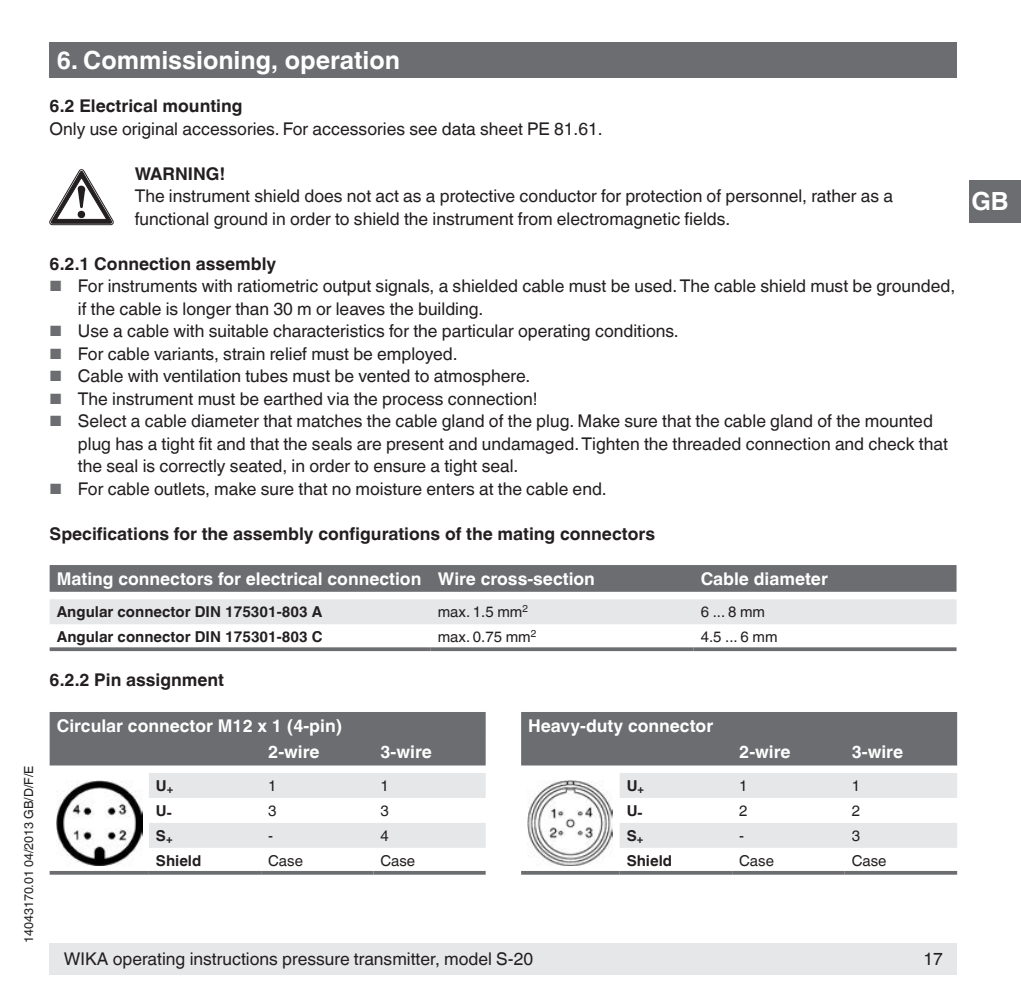
<style>
.page{position:relative;width:1021px;height:1007px;background:#fff}
.page>*{position:absolute;margin:0;border:0;box-sizing:border-box;transform-origin:0 0}
.t1{font:700 25px "Helvetica World";color:#fff}
.t2{font:17.5px/22.5px "Helvetica World";color:#231f20}
.t3{font:700 17.5px/26.8px "Helvetica World";color:#fff}
.t4{font:700 17.5px "Helvetica World";color:#231f20}
.t5{font:700 15px "Helvetica World";color:#231f20}
.t6{font:15px "Helvetica World";color:#231f20}
.t7{font:12.5px "Helvetica World";color:#231f20}
.s1{font-size:14.75px;color:#6c6d70}
</style>
<div class="page">
<div style="left:50px;top:943px;width:907px;height:31px;background:#e6e7e9"></div>
<div style="left:50px;top:43px;width:907px;height:35px;background:#6c6d70"></div>
<div style="left:969px;top:180px;width:51px;height:42px;background:#6c6d70"></div>
<div style="left:50px;top:565px;width:906px;height:26px;background:#6c6d70"></div>
<div style="left:50px;top:599px;width:906px;height:25px;background:#e6e7e9"></div>
<svg style="left:50px;top:647px;width:381px;height:4px;background:#78797c"></svg>
<svg style="left:431px;top:647px;width:262px;height:4px"></svg>
<svg style="left:693px;top:647px;width:263px;height:4px"></svg>
<div style="left:521px;top:712px;width:436px;height:53px;background:#6c6d70"></div>
<svg style="left:620px;top:773px;width:337px;height:74px"></svg>
<svg style="left:521px;top:871px;width:98px;height:3px"></svg>
<svg style="left:619px;top:871px;width:113px;height:3px"></svg>
<svg style="left:732px;top:871px;width:112px;height:3px"></svg>
<svg style="left:844px;top:871px;width:113px;height:3px"></svg>
<img style="left:528px;top:780px;width:85px;height:85px">
<div style="left:50px;top:712px;width:435px;height:53px;background:#6c6d70"></div>
<svg style="left:149px;top:773px;width:336px;height:74px"></svg>
<svg style="left:50px;top:871px;width:99px;height:3px"></svg>
<svg style="left:149px;top:871px;width:112px;height:3px"></svg>
<svg style="left:261px;top:871px;width:112px;height:3px"></svg>
<svg style="left:373px;top:871px;width:112px;height:3px"></svg>
<img style="left:57px;top:780px;width:86px;height:85px">
<svg style="left:50px;top:169px;width:63px;height:56px"></svg>
<p class="t7" style="left:22px;top:943px;width:179px;rotate:-90deg">14043170.01 04/2013 GB/D/F/E</p>
<h1 class="t1" style="left:57px;top:46px;width:345px">6. Commissioning, operation</h1>
<p class="t4" style="left:50px;top:96px;width:194px">6.2 Electrical mounting</p>
<p class="t2" style="left:50px;top:117px;width:554px">Only use original accessories. For accessories see data sheet PE 81.61.</p>
<p class="t4" style="left:135px;top:163px;width:92px">WARNING!</p>
<p class="t2" style="left:135px;top:185px;width:759px">The instrument shield does not act as a protective conductor for protection of personnel, rather as a functional ground in order to shield the instrument from electromagnetic fields.</p>
<p class="t4" style="left:50px;top:253px;width:228px">6.2.1 Connection assembly</p>
<p class="t2" style="left:78px;top:275px;width:878px;text-indent:-28px"><span class="s1">■</span> For instruments with ratiometric output signals, a shielded cable must be used. The cable shield must be grounded, if the cable is longer than 30 m or leaves the building.</p>
<p class="t2" style="left:50px;top:320px;width:630px"><span class="s1">■</span> Use a cable with suitable characteristics for the particular operating conditions.</p>
<p class="t2" style="left:50px;top:342px;width:409px"><span class="s1">■</span> For cable variants, strain relief must be employed.</p>
<p class="t2" style="left:50px;top:365px;width:482px"><span class="s1">■</span> Cable with ventilation tubes must be vented to atmosphere.</p>
<p class="t2" style="left:50px;top:387px;width:489px"><span class="s1">■</span> The instrument must be earthed via the process connection!</p>
<p class="t2" style="left:78px;top:410px;width:871px;text-indent:-28px"><span class="s1">■</span> Select a cable diameter that matches the cable gland of the plug. Make sure that the cable gland of the mounted plug has a tight fit and that the seals are present and undamaged. Tighten the threaded connection and check that the seal is correctly seated, in order to ensure a tight seal.</p>
<p class="t2" style="left:50px;top:477px;width:558px"><span class="s1">■</span> For cable outlets, make sure that no moisture enters at the cable end.</p>
<p class="t4" style="left:50px;top:523px;width:607px">Specifications for the assembly configurations of the mating connectors</p>
<p class="t3" style="left:57px;top:565px;width:539px">Mating connectors for electrical connection Wire cross-section</p>
<p class="t3" style="left:700px;top:565px;width:129px">Cable diameter</p>
<p class="t5" style="left:57px;top:603px;width:267px">Angular connector DIN 175301-803 A</p>
<p class="t6" style="left:438px;top:603px;width:92px">max. 1.5 mm<sup>2</sup></p>
<p class="t6" style="left:700px;top:603px;width:66px">6 ... 8 mm</p>
<p class="t5" style="left:57px;top:628px;width:267px">Angular connector DIN 175301-803 C</p>
<p class="t6" style="left:438px;top:628px;width:100px">max. 0.75 mm<sup>2</sup></p>
<p class="t6" style="left:700px;top:628px;width:78px">4.5 ... 6 mm</p>
<p class="t4" style="left:50px;top:669px;width:176px">6.2.2 Pin assignment</p>
<p class="t3" style="left:528px;top:712px;width:186px">Heavy-duty connector</p>
<p class="t3" style="left:739px;top:738px;width:53px">2-wire</p>
<p class="t3" style="left:851px;top:738px;width:53px">3-wire</p>
<p class="t5" style="left:626px;top:776px;width:19px">U<sub>+</sub></p>
<p class="t6" style="left:739px;top:776px;width:10px">1</p>
<p class="t6" style="left:851px;top:776px;width:10px">1</p>
<p class="t5" style="left:626px;top:803px;width:17px">U-</p>
<p class="t6" style="left:739px;top:801px;width:10px">2</p>
<p class="t6" style="left:851px;top:801px;width:10px">2</p>
<p class="t5" style="left:626px;top:826px;width:18px">S<sub>+</sub></p>
<p class="t6" style="left:739px;top:826px;width:6px">-</p>
<p class="t6" style="left:851px;top:826px;width:10px">3</p>
<p class="t5" style="left:626px;top:851px;width:47px">Shield</p>
<p class="t6" style="left:739px;top:851px;width:36px">Case</p>
<p class="t6" style="left:851px;top:851px;width:36px">Case</p>
<p class="t3" style="left:268px;top:712px;width:75px;text-indent:-211px">Circular connector M12 x 1 (4-pin)<br>2-wire</p>
<p class="t3" style="left:380px;top:738px;width:53px">3-wire</p>
<p class="t5" style="left:156px;top:776px;width:19px">U<sub>+</sub></p>
<p class="t6" style="left:268px;top:776px;width:10px">1</p>
<p class="t6" style="left:380px;top:776px;width:10px">1</p>
<p class="t5" style="left:156px;top:803px;width:17px">U-</p>
<p class="t6" style="left:268px;top:801px;width:10px">3</p>
<p class="t6" style="left:380px;top:801px;width:10px">3</p>
<p class="t5" style="left:156px;top:826px;width:18px">S<sub>+</sub></p>
<p class="t6" style="left:268px;top:826px;width:6px">-</p>
<p class="t6" style="left:380px;top:826px;width:10px">4</p>
<p class="t5" style="left:156px;top:851px;width:47px">Shield</p>
<p class="t6" style="left:268px;top:851px;width:36px">Case</p>
<p class="t6" style="left:380px;top:851px;width:36px">Case</p>
<p class="t2" style="left:64px;top:947px;width:471px">WIKA operating instructions pressure transmitter, model S-20</p>
<p class="t2" style="left:923px;top:947px;width:21px">17</p>
<h1 class="t1" style="left:971px;top:187px;width:39px">GB</h1>
</div>
